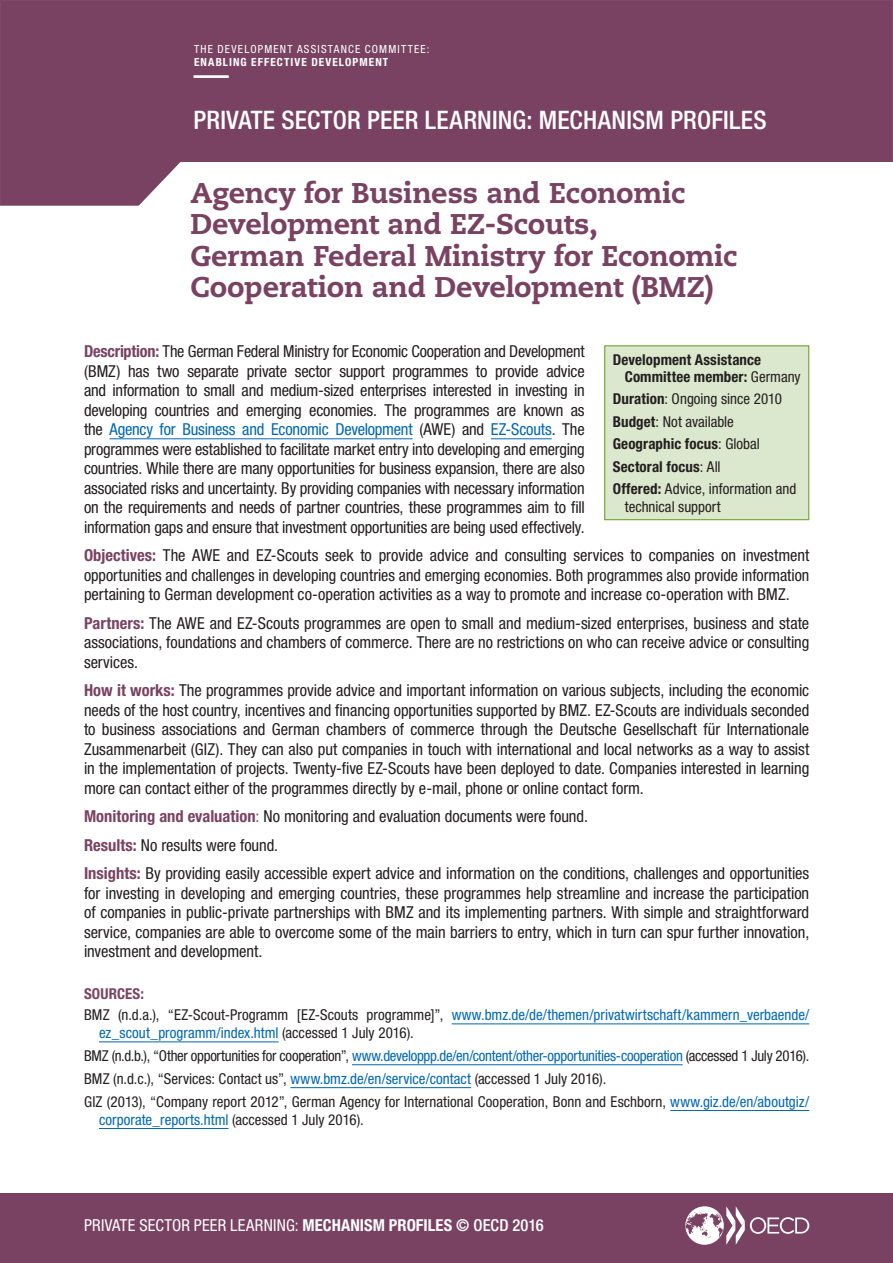
<style>
.page{position:relative;width:893px;height:1263px;background:#fff}
.page>*{position:absolute;margin:0;border:0;box-sizing:border-box;transform-origin:0 0}
.Heading_1_MAIN{font:800 28.5px/31.5px "Caecilia LT Pro 85";letter-spacing:-.01em;color:#794262}
.t1{font:500 condensed 25.5px "Helvetica Neue LT Std";letter-spacing:.005em;color:#fff}
.Body_Text_ColourToCo{font:condensed 16.5px/19.5px "Helvetica Neue LT Std";letter-spacing:-.005em;color:#231f20;text-align:justify}
.t2{font:condensed 16.5px "Helvetica Neue LT Std";letter-spacing:.01em;color:#fff}
.Biblio_Entry{font:condensed 15px/18px "Helvetica Neue LT Std";color:#231f20}
.Biblio_Entry-2{font:condensed 15px/18px "Helvetica Neue LT Std";color:#0168b3}
.Biblio_Entry-3{font:condensed 15px "Helvetica Neue LT Std";letter-spacing:-.02em;color:#231f20}
.BOX_Body_Text{font:condensed 15px/17.2px "Helvetica Neue LT Std";color:#231f20}
.BOX_Body_Text-2{font:700 condensed 15px/17.2px "Helvetica Neue LT Std";letter-spacing:.005em;color:#231f20}
.SOURCE_Heading{font:700 condensed 15px "Helvetica Neue LT Std";letter-spacing:.01em;color:#794262}
.t3{font:condensed 11.25px "Helvetica Neue LT Std";letter-spacing:.105em;color:#fff}
.t4{font:700 condensed 11.25px "Helvetica Neue LT Std";letter-spacing:.095em;color:#fff}
.s1{font-weight:700;color:#794262}
.s2{color:#0168b3}
.s3{color:#794262}
.s4{color:#231f20}
.s5{font-weight:400}
.s6{font-weight:700}
.s7{font-weight:500}
</style>
<div class="page">
<div style="left:1px;top:1193px;width:892px;height:70px;background:#794262"></div>
<div style="left:0;top:0;width:893px;height:206px;background:#794262"></div>
<div style="left:136px;top:162px;width:757px;height:44px;background:#fff"></div>
<hr style="left:194px;top:75px;width:35px;height:3px;background:#fff">
<svg style="left:685px;top:1206px;width:124px;height:39px"></svg>
<hr style="left:109px;top:438px;width:304px;height:1px;background:#0168b3">
<hr style="left:491px;top:438px;width:61px;height:1px;background:#0168b3">
<hr style="left:452px;top:1023px;width:357px;height:1px;background:#0168b3">
<hr style="left:99px;top:1041px;width:180px;height:1px;background:#0168b3">
<hr style="left:352px;top:1064px;width:331px;height:1px;background:#0168b3">
<hr style="left:290px;top:1087px;width:181px;height:1px;background:#0168b3">
<hr style="left:670px;top:1110px;width:139px;height:1px;background:#0168b3">
<hr style="left:99px;top:1128px;width:129px;height:1px;background:#0168b3">
<div style="left:605px;top:346px;width:204px;height:174px;background:#dce8cd"></div>
<div style="left:604px;top:345px;width:205px;height:175px;border:1px solid #73a532"></div>
<p class="t3" style="left:194px;top:43px;width:237px">THE DEVELOPMENT ASSISTANCE COMMITTEE:</p>
<p class="t4" style="left:194px;top:55px;width:196px">ENABLING EFFECTIVE DEVELOPMENT</p>
<h2 class="t1" style="left:194px;top:105px;width:575px">PRIVATE SECTOR PEER LEARNING: MECHANISM PROFILES</h2>
<p class="Heading_1_MAIN" style="left:190px;top:176px;width:548px">Agency for Business and Economic Development and EZ-Scouts,<br>German Federal Ministry for Economic Cooperation and Development (BMZ)</p>
<p class="Body_Text_ColourToCo" style="left:84px;top:341px;width:502px"><span class="s1">Description:</span> The German Federal Ministry for Economic Cooperation and Development (BMZ) has two separate private sector support programmes to provide advice and information to small and medium-sized enterprises interested in investing in developing countries and emerging economies. The programmes are known as the <span class="s2">Agency for Business and Economic Development</span> (AWE) and <span class="s2">EZ-Scouts</span>. The programmes were established to facilitate market entry into developing and emerging countries. While there are many opportunities for business expansion, there are also associated risks and uncertainty. By providing companies with necessary information on the requirements and needs of partner countries, these programmes aim to fill information gaps and ensure that investment opportunities are being used effectively.</p>
<p class="Body_Text_ColourToCo" style="left:84px;top:545px;width:727px"><span class="s1">Objectives:</span> The AWE and EZ-Scouts seek to provide advice and consulting services to companies on investment opportunities and challenges in developing countries and emerging economies. Both programmes also provide information pertaining to German development co-operation activities as a way to promote and increase co-operation with BMZ.</p>
<p class="Body_Text_ColourToCo" style="left:84px;top:613px;width:727px"><span class="s1">Partners:</span> The AWE and EZ-Scouts programmes are open to small and medium-sized enterprises, business and state associations, foundations and chambers of commerce. There are no restrictions on who can receive advice or consulting services.</p>
<p class="Body_Text_ColourToCo" style="left:84px;top:680px;width:727px"><span class="s1">How it works:</span> The programmes provide advice and important information on various subjects, including the economic needs of the host country, incentives and financing opportunities supported by BMZ. EZ-Scouts are individuals seconded to business associations and German chambers of commerce through the Deutsche Gesellschaft für Internationale Zusammenarbeit (GIZ). They can also put companies in touch with international and local networks as a way to assist in the implementation of projects. Twenty-five EZ-Scouts have been deployed to date. Companies interested in learning more can contact either of the programmes directly by e-mail, phone or online contact form.</p>
<p class="Body_Text_ColourToCo" style="left:84px;top:806px;width:505px"><span class="s1">Monitoring and evaluation</span><span class="s3">:</span> No monitoring and evaluation documents were found.</p>
<p class="Body_Text_ColourToCo" style="left:84px;top:835px;width:196px"><span class="s1">Results:</span> No results were found.</p>
<p class="Body_Text_ColourToCo" style="left:84px;top:863px;width:727px"><span class="s1">Insights:</span> By providing easily accessible expert advice and information on the conditions, challenges and opportunities for investing in developing and emerging countries, these programmes help streamline and increase the participation of companies in public-private partnerships with BMZ and its implementing partners. With simple and straightforward service, companies are able to overcome some of the main barriers to entry, which in turn can spur further innovation, investment and development.</p>
<p class="SOURCE_Heading" style="left:84px;top:985px;width:62px">SOURCES:</p>
<p class="Biblio_Entry-2" style="left:99px;top:1006px;width:712px;text-indent:-15px"><span class="s4">BMZ (n.d.a.), “EZ-Scout-Programm [EZ-Scouts programme]”,</span> www.bmz.de/de/themen/privatwirtschaft/kammern_verbaende/ ez_scout_programm/index.html <span class="s4">(accessed 1 July 2016).</span></p>
<p class="Biblio_Entry-3" style="left:84px;top:1047px;width:727px">BMZ (n.d.b.), “Other opportunities for cooperation”, <span class="s2">www.developpp.de/en/content/other-opportunities-cooperation</span> (accessed 1 July 2016).</p>
<p class="Biblio_Entry" style="left:84px;top:1069px;width:524px">BMZ (n.d.c.), “Services: Contact us”, <span class="s2">www.bmz.de/en/service/contact</span> (accessed 1 July 2016).</p>
<p class="Biblio_Entry" style="left:99px;top:1092px;width:712px;text-indent:-15px">GIZ (2013), “Company report 2012”, German Agency for International Cooperation, Bonn and Eschborn, <span class="s2">www.giz.de/en/aboutgiz/ corporate_reports.html</span> (accessed 1 July 2016).</p>
<p class="BOX_Body_Text-2" style="left:625px;top:350px;width:177px;text-indent:-12px">Development Assistance<br>Committee member: <span class="s5">Germany</span></p>
<p class="BOX_Body_Text" style="left:613px;top:390px;width:171px"><span class="s6">Duration</span>: Ongoing since 2010</p>
<p class="BOX_Body_Text" style="left:613px;top:413px;width:123px"><span class="s6">Budget</span>: Not available</p>
<p class="BOX_Body_Text-2" style="left:613px;top:435px;width:149px">Geographic focus<span class="s5">: Global</span></p>
<p class="BOX_Body_Text-2" style="left:613px;top:458px;width:109px">Sectoral focus<span class="s5">: All</span></p>
<p class="BOX_Body_Text" style="left:625px;top:480px;width:173px;text-indent:-12px"><span class="s6">Offered:</span> Advice, information and technical support</p>
<p class="t2" style="left:84px;top:1216px;width:461px">PRIVATE SECTOR PEER LEARNING: <span class="s6">MECHANISM PROFILES</span> <span class="s7">© OECD 2016</span></p>
</div>
